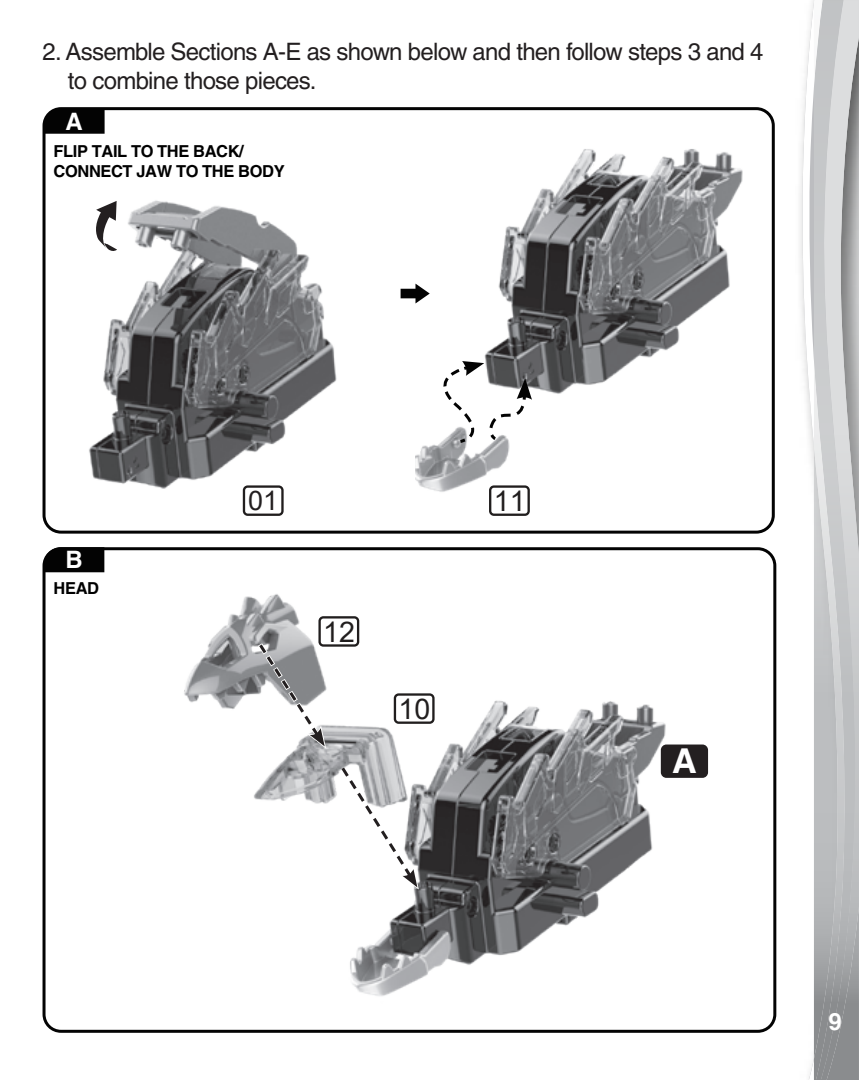
<style>
.page{position:relative;width:859px;height:1080px;background:#fff}
.page>*{position:absolute;margin:0;border:0;box-sizing:border-box;transform-origin:0 0}
.t1{font:700 34.2px "Helvetica";color:#fff}
.t2{font:28.5px "Arial";color:#211e1e}
.t3{font:27px "Arial";color:#231f20}
.t4{font:500 24px/28.8px "Helvetica";letter-spacing:-.03em;color:#231f20}
.t5{font:700 24px "Helvetica";color:#fff}
.t6{font:700 16.5px/19.8px "Helvetica";letter-spacing:-.025em;color:#000}
</style>
<div class="page">
<svg style="left:802px;top:0;width:12px;height:1080px"></svg>
<img style="left:847px;top:906px;width:12px;height:174px">
<svg style="left:847px;top:0;width:12px;height:906px;background:#b6b7b8"></svg>
<img style="left:814px;top:0;width:33px;height:1080px">
<img style="left:184px;top:594px;width:512px;height:402px">
<img style="left:415px;top:149px;width:328px;height:343px">
<div style="left:43px;top:107px;width:732px;height:427px;border:3px solid #030303;border-radius:17px"></div>
<div style="left:43px;top:547px;width:733px;height:486px;border:3px solid #030303;border-radius:17px"></div>
<svg style="left:44px;top:109px;width:61px;height:25px;background:#0c0c0c"></svg>
<svg style="left:44px;top:547px;width:60px;height:25px"></svg>
<div style="left:243px;top:485px;width:41px;height:31px;border:2px solid #211e1e;border-radius:4px"></div>
<div style="left:394px;top:693px;width:41px;height:31px;border:2px solid #211e1e;border-radius:4px"></div>
<div style="left:318px;top:616px;width:41px;height:31px;border:2px solid #211e1e;border-radius:4px"></div>
<div style="left:489px;top:485px;width:41px;height:31px;border:2px solid #211e1e;border-radius:4px"></div>
<img style="left:89px;top:200px;width:248px;height:295px">
<svg style="left:94px;top:201px;width:23px;height:51px"></svg>
<svg style="left:401px;top:284px;width:29px;height:19px"></svg>
<svg style="left:439px;top:361px;width:93px;height:83px"></svg>
<svg style="left:256px;top:641px;width:70px;height:108px"></svg>
<svg style="left:339px;top:764px;width:80px;height:126px"></svg>
<div style="left:661px;top:745px;width:47px;height:33px;background:#231f20;border-radius:6px"></div>
<p class="t4" style="left:68px;top:37px;width:697px;text-indent:-26px">2. Assemble Sections A-E as shown below and then follow steps 3 and 4 to combine those pieces.</p>
<p class="t5" style="left:66px;top:107px;width:19px">A</p>
<p class="t6" style="left:54px;top:141px;width:233px">FLIP TAIL TO THE BACK/<br>CONNECT JAW TO THE BODY</p>
<p class="t5" style="left:65px;top:545px;width:19px">B</p>
<p class="t6" style="left:54px;top:578px;width:47px">HEAD</p>
<p class="t3" style="left:248px;top:482px;width:32px">01</p>
<p class="t2" style="left:323px;top:612px;width:33px">12</p>
<p class="t2" style="left:399px;top:689px;width:33px">10</p>
<p class="t2" style="left:494px;top:481px;width:33px">11</p>
<h1 class="t1" style="left:672px;top:741px;width:26px">A</h1>
<p class="t5" style="left:828px;top:1007px;width:15px">9</p>
</div>
